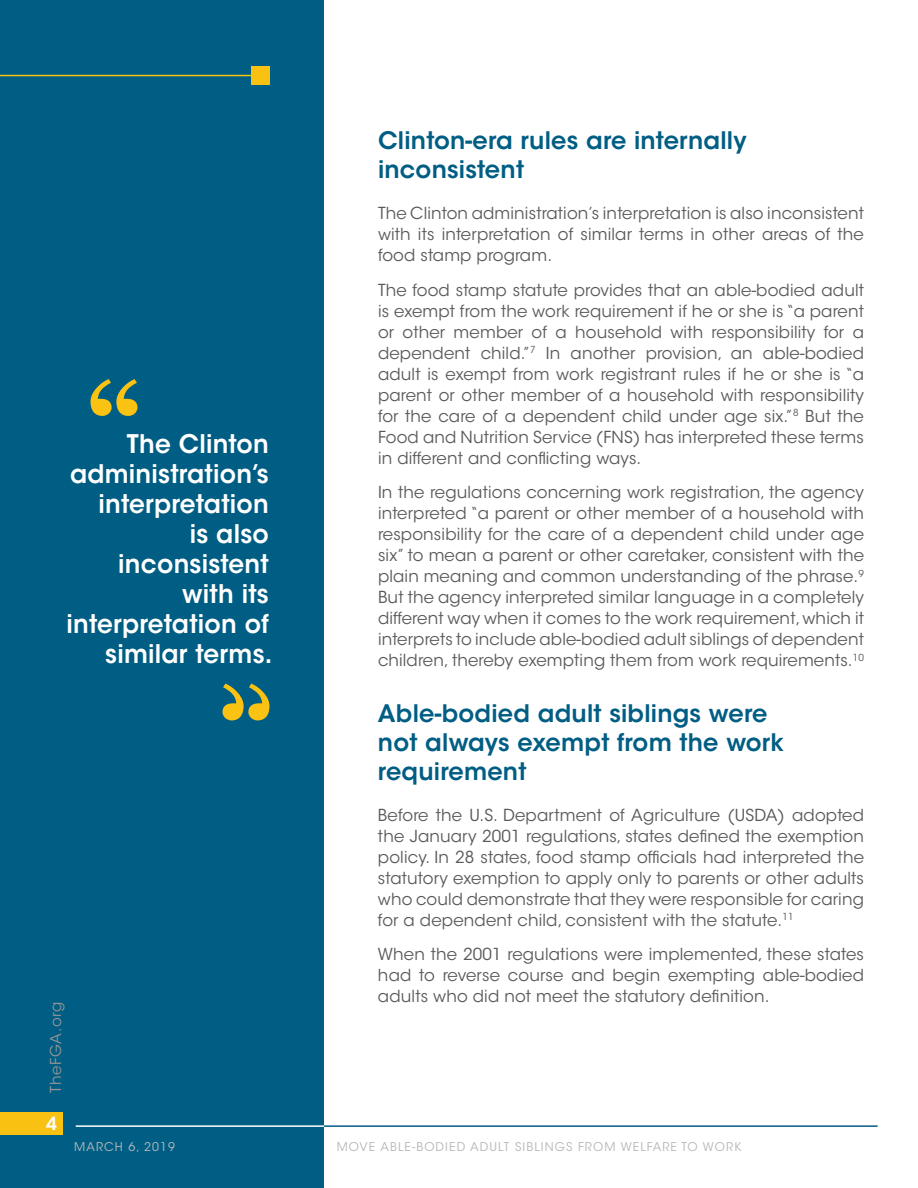
<style>
.page{position:relative;width:918px;height:1188px;background:#fff}
.page>*{position:absolute;margin:0;border:0;box-sizing:border-box;transform-origin:0 0}
.Body_Text{font:600 25.5px/30px "ITC Avant Garde Std";letter-spacing:.01em;color:#fff;text-align:right}
.Section_Head{font:600 24px/28.8px "ITC Avant Garde Std";letter-spacing:.01em;color:#005d83}
.t1{font:600 18px "ITC Avant Garde Std";color:#fff}
.Body_Text-2{font:16.5px/21px "ITC Avant Garde Std";letter-spacing:.01em;color:#58595b;text-align:justify}
.t2{font:15px "ITC Avant Garde Std";letter-spacing:.05em;color:#939598}
.t3{font:12px "ITC Avant Garde Std";letter-spacing:.09em;color:#b6b8ba}
</style>
<div class="page">
<div style="left:0;top:0;width:324px;height:1188px;background:#005d83"></div>
<hr style="left:76px;top:1125px;width:802px;height:2px;background:#005d83">
<hr style="left:76px;top:1125px;width:248px;height:2px;background:#fff">
<hr style="left:0;top:75px;width:252px;height:1px;background:#f9c213">
<div style="left:251px;top:66px;width:19px;height:19px;background:#f9c213"></div>
<svg style="left:90px;top:379px;width:48px;height:37px"></svg>
<svg style="left:222px;top:684px;width:48px;height:36px"></svg>
<div style="left:0;top:1112px;width:62px;height:23px;background:#f9c213"></div>
<p class="Body_Text" style="left:67px;top:429px;width:207px">The Clinton administration’s interpretation<br>is also inconsistent with its interpretation of similar terms.</p>
<p class="t2" style="left:47px;top:1093px;width:93px;rotate:-90deg">TheFGA.org</p>
<p class="t1" style="left:46px;top:1112px;width:12px">4</p>
<p class="Section_Head" style="left:378px;top:126px;width:370px">Clinton-era rules are internally inconsistent</p>
<p class="Body_Text-2" style="left:378px;top:203px;width:488px">The Clinton administration’s interpretation is also inconsistent with its interpretation of similar terms in other areas of the food stamp program.</p>
<p class="Body_Text-2" style="left:378px;top:280px;width:488px">The food stamp statute provides that an able-bodied adult is exempt from the work requirement if he or she is “a parent or other member of a household with responsibility for a dependent child.”<sup>7</sup> In another provision, an able-bodied adult is exempt from work registrant rules if he or she is “a parent or other member of a household with responsibility for the care of a dependent child under age six.”<sup>8</sup> But the Food and Nutrition Service (FNS) has interpreted these terms in different and conflicting ways.</p>
<p class="Body_Text-2" style="left:378px;top:482px;width:488px">In the regulations concerning work registration, the agency interpreted “a parent or other member of a household with responsibility for the care of a dependent child under age six” to mean a parent or other caretaker, consistent with the plain meaning and common understanding of the phrase.<sup>9<br></sup>But the agency interpreted similar language in a completely different way when it comes to the work requirement, which it interprets to include able-bodied adult siblings of dependent children, thereby exempting them from work requirements.<sup>10</sup></p>
<p class="Section_Head" style="left:378px;top:699px;width:408px">Able-bodied adult siblings were not always exempt from the work requirement</p>
<p class="Body_Text-2" style="left:378px;top:805px;width:488px">Before the U.S. Department of Agriculture (USDA) adopted the January 2001 regulations, states defined the exemption policy. In 28 states, food stamp officials had interpreted the statutory exemption to apply only to parents or other adults who could demonstrate that they were responsible for caring for a dependent child, consistent with the statute.<sup>11</sup></p>
<p class="Body_Text-2" style="left:378px;top:944px;width:487px">When the 2001 regulations were implemented, these states had to reverse course and begin exempting able-bodied adults who did not meet the statutory definition.</p>
<p class="t3" style="left:74px;top:1139px;width:102px">MARCH 6, 2019</p>
<p class="t3" style="left:337px;top:1139px;width:406px">MOVE ABLE-BODIED ADULT SIBLINGS FROM WELFARE TO WORK</p>
</div>
